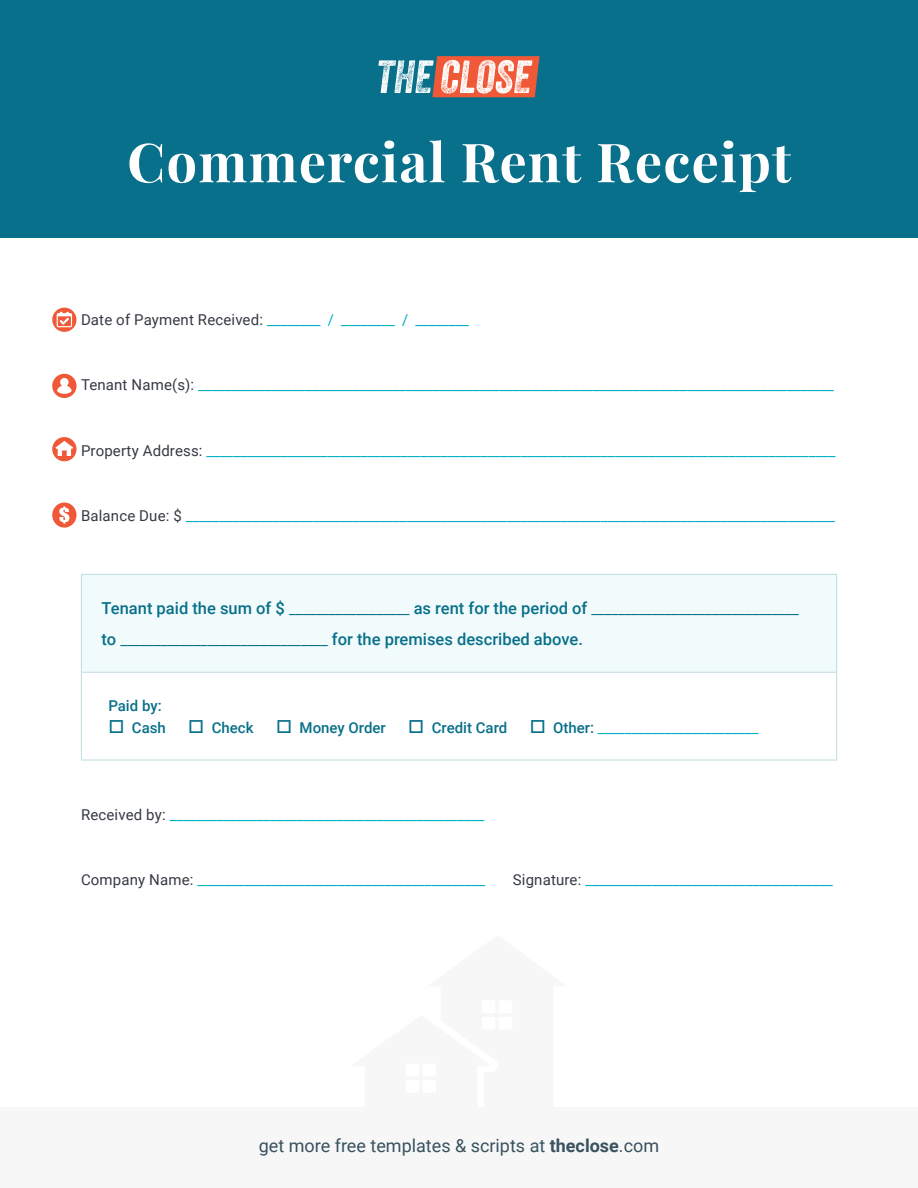
<style>
.page{position:relative;width:918px;height:1188px;background:#fff}
.page>*{position:absolute;margin:0;border:0;box-sizing:border-box;transform-origin:0 0}
.t1{font:700 54px "Playfair Display";letter-spacing:.025em;color:#fff}
.t2{font:18px "Roboto";color:#38525e}
.t3{font:500 16.5px "Roboto";color:#08708a}
.t4{font:15px "Roboto";letter-spacing:.01em;color:#00b0c4}
.t5{font:15px "Roboto";color:#08708a}
.t6{font:500 15px "Roboto";color:#08708a}
.s1{color:#353a42}
.s2{font-weight:500;font-size:16.5px}
.s3{font-weight:400;font-size:15px}
.s4{font-weight:400;color:#00b0c4}
.s5{font-weight:700}
</style>
<div class="page">
<div style="left:0;top:1107px;width:918px;height:81px;background:#f7f7f7"></div>
<div style="left:81px;top:574px;width:756px;height:98px;background:#f2fbfc"></div>
<hr style="left:81px;top:574px;width:756px;height:1px;background:#c1dbe2">
<hr style="left:81px;top:575px;width:1px;height:97px;background:#c1dbe2">
<hr style="left:836px;top:575px;width:1px;height:97px;background:#c1dbe2">
<hr style="left:81px;top:672px;width:756px;height:1px;background:#c1dbe2">
<hr style="left:81px;top:673px;width:1px;height:87px;background:#c1dbe2">
<hr style="left:836px;top:673px;width:1px;height:87px;background:#c1dbe2">
<hr style="left:81px;top:760px;width:756px;height:1px;background:#c1dbe2">
<div style="left:0;top:0;width:918px;height:238px;background:#08708a"></div>
<svg style="left:378px;top:56px;width:162px;height:41px"></svg>
<svg style="left:52px;top:308px;width:24px;height:24px"></svg>
<svg style="left:57px;top:312px;width:15px;height:15px"></svg>
<div style="left:52px;top:374px;width:24px;height:24px;background:#f05938;border-radius:50%"></div>
<svg style="left:57px;top:378px;width:15px;height:16px"></svg>
<div style="left:52px;top:437px;width:24px;height:24px;background:#f05938;border-radius:50%"></div>
<svg style="left:56px;top:441px;width:17px;height:15px"></svg>
<div style="left:52px;top:503px;width:24px;height:25px;background:#f05938;border-radius:50%"></div>
<svg style="left:59px;top:506px;width:10px;height:18px"></svg>
<h1 class="t1" style="left:127px;top:120px;width:666px">Commercial Rent Receipt</h1>
<p class="t4" style="left:81px;top:309px;width:390px"><span class="s1">Date of Payment Received:</span> ________ / ________ / ________</p>
<p class="t4" style="left:81px;top:374px;width:754px"><span class="s1">Tenant Name(s):</span> _______________________________________________________________________________________________</p>
<p class="t4" style="left:81px;top:440px;width:756px"><span class="s1">Property Address:</span> ______________________________________________________________________________________________</p>
<p class="t4" style="left:81px;top:505px;width:755px"><span class="s1">Balance Due: $</span> _________________________________________________________________________________________________</p>
<p class="t5" style="left:102px;top:598px;width:699px"><span class="s2">Tenant paid the sum of $</span> __________________ <span class="s2">as rent for the period of</span> _______________________________</p>
<p class="t3" style="left:102px;top:628px;width:483px">to <span class="s3">_______________________________</span> for the premises described above.</p>
<p class="t6" style="left:108px;top:695px;width:55px">Paid by:</p>
<p class="t6" style="left:108px;top:717px;width:652px">□ Cash □ Check □ Money Order □ Credit Card □ Other: <span class="s4">________________________</span></p>
<p class="t4" style="left:81px;top:804px;width:405px"><span class="s1">Received by:</span> _______________________________________________</p>
<p class="t4" style="left:81px;top:869px;width:406px"><span class="s1">Company Name:</span> ___________________________________________</p>
<p class="t4" style="left:513px;top:869px;width:322px"><span class="s1">Signature:</span> _____________________________________</p>
<p class="t2" style="left:259px;top:1133px;width:402px">get more free templates &amp; scripts at <span class="s5">theclose</span>.com</p>
</div>
